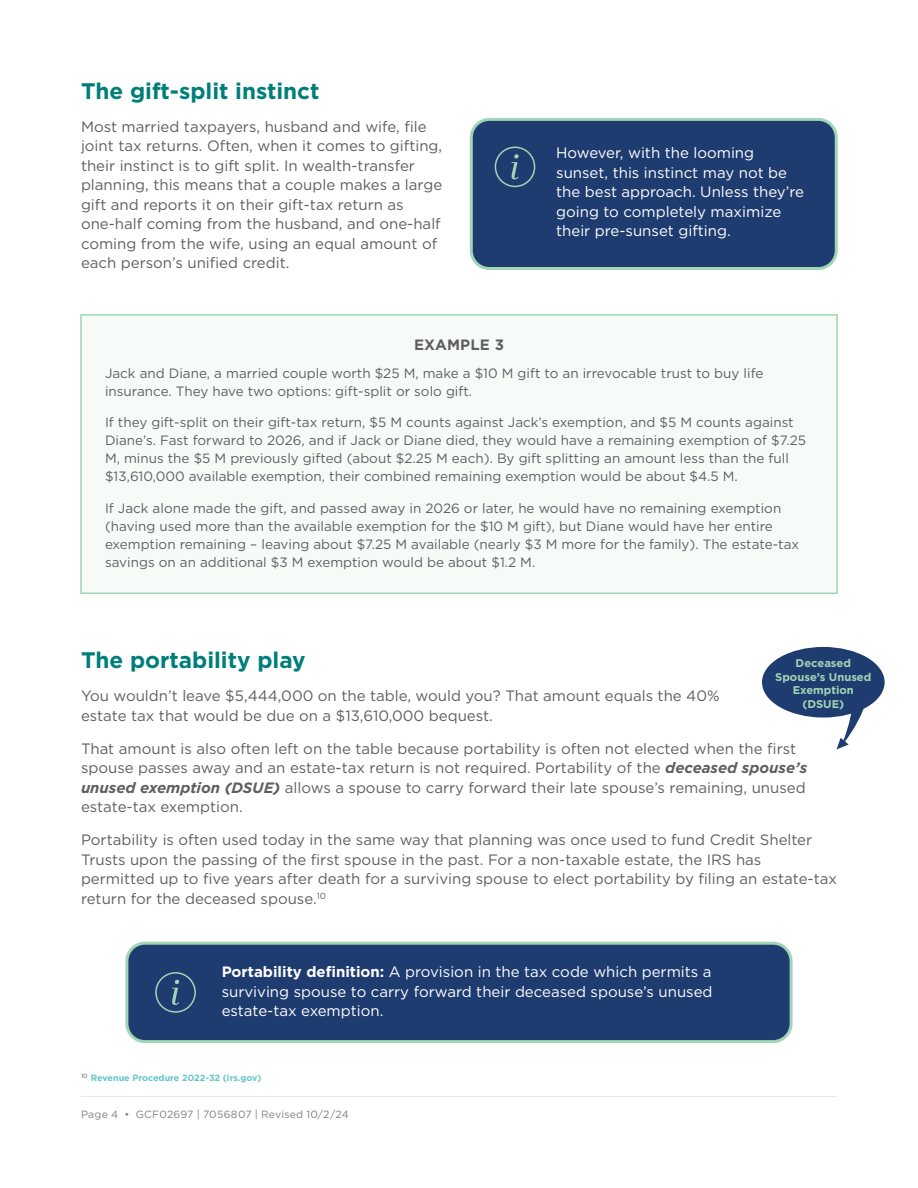
<style>
.page{position:relative;width:918px;height:1188px;background:#fff}
.page>*{position:absolute;margin:0;border:0;box-sizing:border-box;transform-origin:0 0}
.t1{font:700 22.5px "Gotham";color:#007e7a}
.t2{font:15px/19.5px "Gotham";color:#5f5f62}
.t3{font:15px/19.5px "Gotham";color:#fff;text-align:justify}
.t4{font:700 15px "Gotham";letter-spacing:.01em;color:#5f5f62}
.t5{font:13.5px/18px "Gotham";color:#5f5f62}
.t6{font:700 11.25px/13.6px "Gotham";color:#a0d5b5;text-align:center}
.t7{font:10.5px "Gotham";letter-spacing:.02em;color:#7e8083}
.t8{font:700 9px "Gotham";color:#66c7c5}
.s1{font-weight:700;font-style:italic}
.s2{font-weight:700}
</style>
<div class="page">
<hr style="left:81px;top:1096px;width:756px;height:1px;background:#e5e6e6">
<div style="left:80px;top:314px;width:758px;height:280px;background:#f6fbf8;border:2px solid #a0d5b5"></div>
<div style="left:127px;top:943px;width:664px;height:99px;background:#1f3c70;border-radius:18px"></div>
<div style="left:125px;top:942px;width:668px;height:101px;border:3px solid #a0d5b5;border-radius:18px"></div>
<div style="left:155px;top:972px;width:41px;height:41px;border:2px solid #a0d5b5;border-radius:50%"></div>
<svg style="left:172px;top:980px;width:7px;height:25px"></svg>
<div style="left:762px;top:647px;width:123px;height:71px;background:#1f3c70;border-radius:50%"></div>
<svg style="left:837px;top:704px;width:34px;height:45px"></svg>
<div style="left:471px;top:119px;width:365px;height:149px;background:#1f3c70;border-radius:18px"></div>
<div style="left:470px;top:118px;width:368px;height:152px;border:3px solid #a0d5b5;border-radius:18px"></div>
<div style="left:495px;top:147px;width:40px;height:40px;border:2px solid #a0d5b5;border-radius:50%"></div>
<svg style="left:511px;top:154px;width:8px;height:25px"></svg>
<p class="t1" style="left:81px;top:76px;width:240px">The gift-split instinct</p>
<p class="t2" style="left:81px;top:117px;width:363px">Most married taxpayers, husband and wife, file joint tax returns. Often, when it comes to gifting, their instinct is to gift split. In wealth-transfer planning, this means that a couple makes a large gift and reports it on their gift-tax return as one-half coming from the husband, and one-half coming from the wife, using an equal amount of each person’s unified credit.</p>
<p class="t4" style="left:414px;top:335px;width:91px">EXAMPLE 3</p>
<p class="t3" style="left:556px;top:143px;width:249px;text-align:left">However, with the looming sunset, this instinct may not be the best approach. Unless they’re going to completely maximize their pre-sunset gifting.</p>
<p class="t5" style="left:105px;top:364px;width:660px">Jack and Diane, a married couple worth $25 M, make a $10 M gift to an irrevocable trust to buy life insurance. They have two options: gift-split or solo gift.</p>
<p class="t5" style="left:105px;top:413px;width:703px">If they gift-split on their gift-tax return, $5 M counts against Jack’s exemption, and $5 M counts against Diane’s. Fast forward to 2026, and if Jack or Diane died, they would have a remaining exemption of $7.25<br>M, minus the $5 M previously gifted (about $2.25 M each). By gift splitting an amount less than the full $13,610,000 available exemption, their combined remaining exemption would be about $4.5 M.</p>
<p class="t5" style="left:105px;top:499px;width:696px">If Jack alone made the gift, and passed away in 2026 or later, he would have no remaining exemption (having used more than the available exemption for the $10 M gift), but Diane would have her entire exemption remaining – leaving about $7.25 M available (nearly $3 M more for the family). The estate-tax savings on an additional $3 M exemption would be about $1.2 M.</p>
<p class="t1" style="left:81px;top:645px;width:226px">The portability play</p>
<p class="t2" style="left:81px;top:686px;width:640px">You wouldn’t leave $5,444,000 on the table, would you? That amount equals the 40% estate tax that would be due on a $13,610,000 bequest.</p>
<p class="t2" style="left:81px;top:738px;width:728px">That amount is also often left on the table because portability is often not elected when the first spouse passes away and an estate-tax return is not required. Portability of the <span class="s1">deceased spouse’s unused exemption (DSUE)</span> allows a spouse to carry forward their late spouse’s remaining, unused estate-tax exemption.</p>
<p class="t2" style="left:81px;top:830px;width:758px">Portability is often used today in the same way that planning was once used to fund Credit Shelter Trusts upon the passing of the first spouse in the past. For a non-taxable estate, the IRS has permitted up to five years after death for a surviving spouse to elect portability by filing an estate-tax return for the deceased spouse.<sup>10</sup></p>
<p class="t6" style="left:775px;top:656px;width:98px">Deceased<br>Spouse’s Unused<br>Exemption (DSUE)</p>
<p class="t3" style="left:222px;top:962px;width:492px"><span class="s2">Portability definition:</span> A provision in the tax code which permits a surviving spouse to carry forward their deceased spouse’s unused estate-tax exemption.</p>
<p class="t8" style="left:81px;top:1072px;width:182px"><sup>10</sup> Revenue Procedure 2022-32 (irs.gov)</p>
<p class="t7" style="left:81px;top:1108px;width:269px">Page 4 • GCF02697 | 7056807 | Revised 10/2/24</p>
</div>
